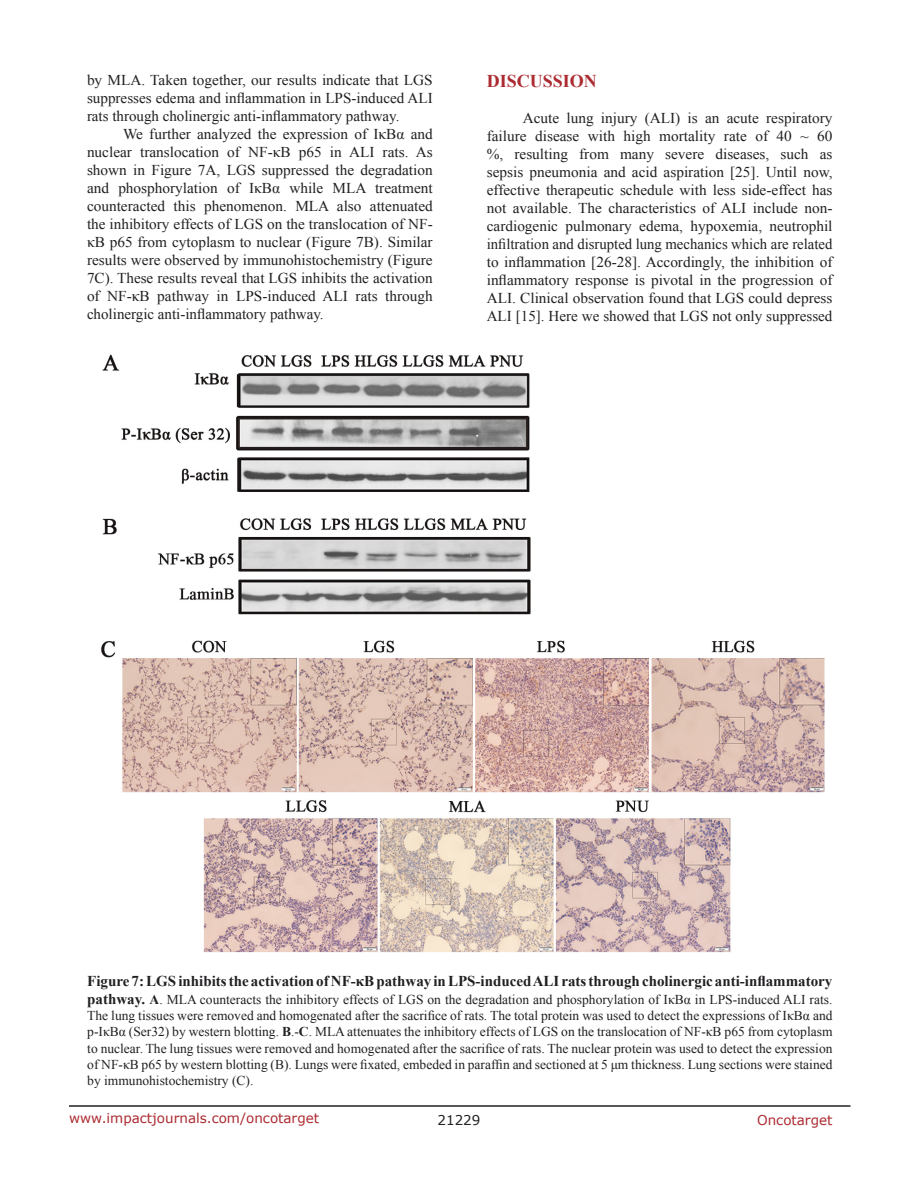
<style>
.page{position:relative;width:918px;height:1188px;background:#fff}
.page>*{position:absolute;margin:0;border:0;box-sizing:border-box;transform-origin:0 0}
.Heading{font:700 18px "Times New Roman";color:#ac2b31}
.BodyText{font:15px/18px "Times New Roman";color:#221f22;text-align:justify}
.FigureText{font:700 15px "Times New Roman";color:#221f22}
.FigureText-2{font:13.5px/16.2px "Times New Roman";color:#221f22;text-align:justify}
.t1{font:13.5px "Verdana";color:#ac2b31}
.t2{font:13.5px "Verdana";color:#221f22}
.s1{font-weight:700;font-size:15px}
.s2{font-weight:700}
</style>
<div class="page">
<hr style="left:69px;top:1105px;width:781px;height:2px;background:#231f20">
<img style="left:101px;top:354px;width:724px;height:599px">
<p class="BodyText" style="left:87px;top:71px;width:347px">by MLA. Taken together, our results indicate that LGS suppresses edema and inflammation in LPS-induced ALI rats through cholinergic anti-inflammatory pathway.</p>
<p class="BodyText" style="left:87px;top:125px;width:347px;text-indent:36px">We further analyzed the expression of IκBα and nuclear translocation of NF-κB p65 in ALI rats. As shown in Figure 7A, LGS suppressed the degradation and phosphorylation of IκBα while MLA treatment counteracted this phenomenon. MLA also attenuated the inhibitory effects of LGS on the translocation of NF&shy;κB p65 from cytoplasm to nuclear (Figure 7B). Similar results were observed by immunohistochemistry (Figure 7C). These results reveal that LGS inhibits the activation of NF-κB pathway in LPS-induced ALI rats through cholinergic anti-inflammatory pathway.</p>
<p class="Heading" style="left:487px;top:69px;width:112px">DISCUSSION</p>
<p class="BodyText" style="left:487px;top:109px;width:347px;text-indent:36px">Acute lung injury (ALI) is an acute respiratory failure disease with high mortality rate of 40 ~ 60 %, resulting from many severe diseases, such as sepsis pneumonia and acid aspiration [25]. Until now, effective therapeutic schedule with less side-effect has not available. The characteristics of ALI include non&shy;cardiogenic pulmonary edema, hypoxemia, neutrophil infiltration and disrupted lung mechanics which are related to inflammation [26-28]. Accordingly, the inhibition of inflammatory response is pivotal in the progression of ALI. Clinical observation found that LGS could depress ALI [15]. Here we showed that LGS not only suppressed</p>
<p class="FigureText" style="left:87px;top:971px;width:747px">Figure 7: LGS inhibits the activation of NF-κB pathway in LPS-induced ALI rats through cholinergic anti-inflammatory</p>
<p class="FigureText-2" style="left:87px;top:991px;width:747px"><span class="s1">pathway.</span> <span class="s2">A</span>. MLA counteracts the inhibitory effects of LGS on the degradation and phosphorylation of IκBα in LPS-induced ALI rats.<br>The lung tissues were removed and homogenated after the sacrifice of rats. The total protein was used to detect the expressions of IκBα and p-IκBα (Ser32) by western blotting. <span class="s2">B</span>.-<span class="s2">C</span>. MLA attenuates the inhibitory effects of LGS on the translocation of NF-κB p65 from cytoplasm to nuclear. The lung tissues were removed and homogenated after the sacrifice of rats. The nuclear protein was used to detect the expression of NF-κB p65 by western blotting (B). Lungs were fixated, embeded in paraffin and sectioned at 5 μm thickness. Lung sections were stained by immunohistochemistry (C).</p>
<p class="t1" style="left:69px;top:1109px;width:252px">www.impactjournals.com/oncotarget</p>
<p class="t2" style="left:438px;top:1111px;width:44px">21229</p>
<p class="t1" style="left:757px;top:1111px;width:77px">Oncotarget</p>
</div>
